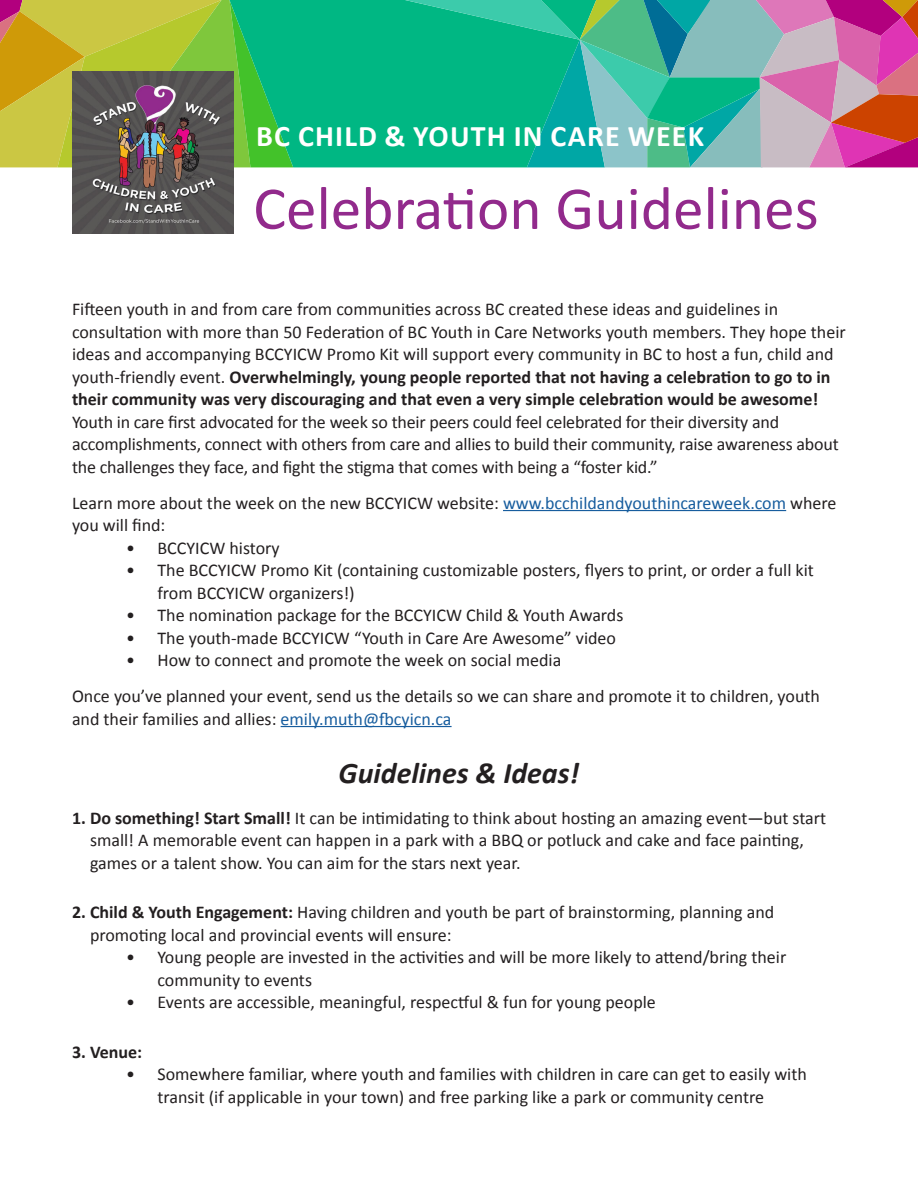
<style>
.page{position:relative;width:918px;height:1188px;background:#fff}
.page>*{position:absolute;margin:0;border:0;box-sizing:border-box;transform-origin:0 0}
.Paragraph_Style_1{font:61.5px "Calibri";color:#922a8c}
.Paragraph_Style_1-2{font:700 30px "Calibri";letter-spacing:.04em;color:#fff}
.Paragraph_Style_1-3{font:italic 700 30px "Calibri";color:#231f20}
.Paragraph_Style_1-4{font:18px/22.5px "Calibri";color:#231f20}
.Paragraph_Style_3{font:18px/22.5px "Calibri";color:#231f20}
.Paragraph_Style_3-2{font:700 18px "Calibri";color:#231f20}
.s1{font-weight:700}
.s2{color:#175d9e}
</style>
<div class="page">
<svg style="left:0;top:0;width:230px;height:167px;background:#bfba35"></svg>
<svg style="left:230px;top:0;width:175px;height:167px;background:#0fb974"></svg>
<svg style="left:405px;top:0;width:513px;height:167px;background:#5ca299"></svg>
<hr style="left:503px;top:510px;width:283px;height:1px;background:#175d9e">
<hr style="left:281px;top:726px;width:171px;height:1px;background:#175d9e">
<img style="left:72px;top:72px;width:162px;height:162px">
<p class="Paragraph_Style_1-2" style="left:256px;top:117px;width:449px">BC CHILD &amp; YOUTH IN CARE WEEK</p>
<p class="Paragraph_Style_1" style="left:253px;top:170px;width:567px">Celebration Guidelines</p>
<p class="Paragraph_Style_1-4" style="left:72px;top:298px;width:775px">Fifteen youth in and from care from communities across BC created these ideas and guidelines in consultation with more than 50 Federation of BC Youth in Care Networks youth members. They hope their ideas and accompanying BCCYICW Promo Kit will support every community in BC to host a fun, child and youth-friendly event. <span class="s1">Overwhelmingly, young people reported that not having a celebration to go to in their community was very discouraging and that even a very simple celebration would be awesome!<br></span>Youth in care first advocated for the week so their peers could feel celebrated for their diversity and accomplishments, connect with others from care and allies to build their community, raise awareness about the challenges they face, and fight the stigma that comes with being a “foster kid.”</p>
<p class="Paragraph_Style_1-4" style="left:72px;top:491px;width:766px">Learn more about the week on the new BCCYICW website: <span class="s2">www.bcchildandyouthincareweek.com</span> where you will find:</p>
<p class="Paragraph_Style_1-4" style="left:126px;top:536px;width:155px">• BCCYICW history</p>
<p class="Paragraph_Style_1-4" style="left:158px;top:559px;width:658px;text-indent:-32px">• The BCCYICW Promo Kit (containing customizable posters, flyers to print, or order a full kit from BCCYICW organizers!)</p>
<p class="Paragraph_Style_1-4" style="left:126px;top:604px;width:499px">• The nomination package for the BCCYICW Child &amp; Youth Awards</p>
<p class="Paragraph_Style_1-4" style="left:126px;top:626px;width:492px">• The youth-made BCCYICW “Youth in Care Are Awesome” video</p>
<p class="Paragraph_Style_1-4" style="left:126px;top:649px;width:437px">• How to connect and promote the week on social media</p>
<p class="Paragraph_Style_1-4" style="left:72px;top:685px;width:749px">Once you’ve planned your event, send us the details so we can share and promote it to children, youth and their families and allies: <span class="s2">emily.muth@fbcyicn.ca</span></p>
<p class="Paragraph_Style_1-3" style="left:339px;top:754px;width:242px">Guidelines &amp; Ideas!</p>
<p class="Paragraph_Style_1-4" style="left:90px;top:806px;width:738px;text-indent:-18px"><span class="s1">1. Do something! Start Small!</span> It can be intimidating to think about hosting an amazing event—but start small! A memorable event can happen in a park with a BBQ or potluck and cake and face painting, games or a talent show. You can aim for the stars next year.</p>
<p class="Paragraph_Style_3" style="left:90px;top:901px;width:686px;text-indent:-18px"><span class="s1">2. Child &amp; Youth Engagement:</span> Having children and youth be part of brainstorming, planning and promoting local and provincial events will ensure:</p>
<p class="Paragraph_Style_1-4" style="left:158px;top:946px;width:630px;text-indent:-32px">• Young people are invested in the activities and will be more likely to attend/bring their community to events</p>
<p class="Paragraph_Style_1-4" style="left:126px;top:991px;width:531px">• Events are accessible, meaningful, respectful &amp; fun for young people</p>
<p class="Paragraph_Style_3-2" style="left:72px;top:1040px;width:72px">3. Venue:</p>
<p class="Paragraph_Style_1-4" style="left:158px;top:1063px;width:651px;text-indent:-32px">• Somewhere familiar, where youth and families with children in care can get to easily with transit (if applicable in your town) and free parking like a park or community centre</p>
</div>
